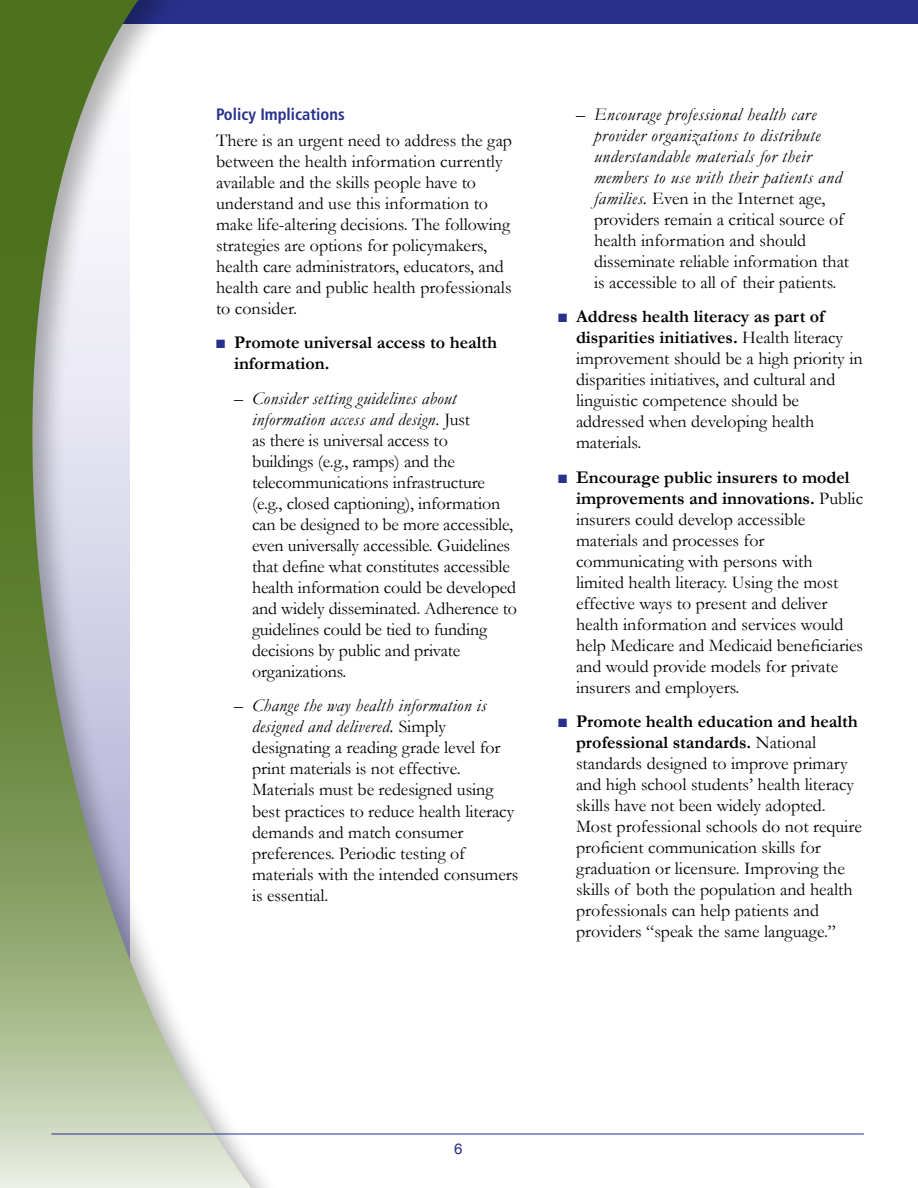
<style>
.page{position:relative;width:918px;height:1188px;background:#fff}
.page>*{position:absolute;margin:0;border:0;box-sizing:border-box;transform-origin:0 0}
.t1{font:18px/21px "Garamond";color:#000}
.t2{font:700 18px/21px "Garamond";color:#000}
.t3{font:700 condensed 16.5px "Frutiger";color:#27318b}
.t4{font:15px "Helvetica";color:#27318b}
.s1{color:#27318b}
.s2{font-style:italic}
.s3{font-weight:700}
</style>
<div class="page">
<div style="left:0;top:0;width:918px;height:23px;background:#27318b"></div>
<div style="left:0;top:0;width:313px;height:1188px;background:#fff"></div>
<svg style="left:0;top:0;width:251px;height:1188px"></svg>
<hr style="left:51px;top:1134px;width:813px;height:1px;background:#27318b">
<p class="t3" style="left:216px;top:105px;width:130px">Policy Implications</p>
<p class="t1" style="left:216px;top:129px;width:298px">There is an urgent need to address the gap between the health information currently available and the skills people have to understand and use this information to make life-altering decisions. The following strategies are options for policymakers, health care administrators, educators, and health care and public health professionals to consider.</p>
<p class="t2" style="left:234px;top:332px;width:264px;text-indent:-18px"><span class="s1">■</span> Promote universal access to health information.</p>
<p class="t1" style="left:252px;top:387px;width:267px;text-indent:-18px"><span class="s2">– Consider setting guidelines about information access and design.</span> Just<br>as there is universal access to<br>buildings (e.g., ramps) and the telecommunications infrastructure (e.g., closed captioning), information can be designed to be more accessible, even universally accessible. Guidelines that define what constitutes accessible health information could be developed and widely disseminated. Adherence to guidelines could be tied to funding decisions by public and private organizations.</p>
<p class="t1" style="left:252px;top:695px;width:268px;text-indent:-18px"><span class="s2">– Change the way health information is designed and delivered.</span> Simply designating a reading grade level for print materials is not effective.<br>Materials must be redesigned using best practices to reduce health literacy demands and match consumer preferences. Periodic testing of materials with the intended consumers is essential.</p>
<p class="t1" style="left:594px;top:103px;width:257px;text-indent:-18px"><span class="s2">– Encourage professional health care provider organizations to distribute understandable materials for their members to use with their patients and families.</span> Even in the Internet age, providers remain a critical source of health information and should disseminate reliable information that is accessible to all of their patients.</p>
<p class="t1" style="left:576px;top:306px;width:288px;text-indent:-18px"><span class="s1">■</span> <span class="s3">Address health literacy as part of disparities initiatives.</span> Health literacy improvement should be a high priority in disparities initiatives, and cultural and linguistic competence should be addressed when developing health materials.</p>
<p class="t1" style="left:576px;top:466px;width:289px;text-indent:-18px"><span class="s1">■</span> <span class="s3">Encourage public insurers to model improvements and innovations.</span> Public insurers could develop accessible materials and processes for communicating with persons with limited health literacy. Using the most effective ways to present and deliver health information and services would help Medicare and Medicaid beneficiaries and would provide models for private insurers and employers.</p>
<p class="t1" style="left:576px;top:711px;width:287px;text-indent:-18px"><span class="s1">■</span> <span class="s3">Promote health education and health professional standards.</span> National standards designed to improve primary and high school students’ health literacy skills have not been widely adopted.<br>Most professional schools do not require proficient communication skills for graduation or licensure. Improving the skills of both the population and health professionals can help patients and providers “speak the same language.”</p>
<p class="t4" style="left:454px;top:1140px;width:10px">6</p>
</div>
